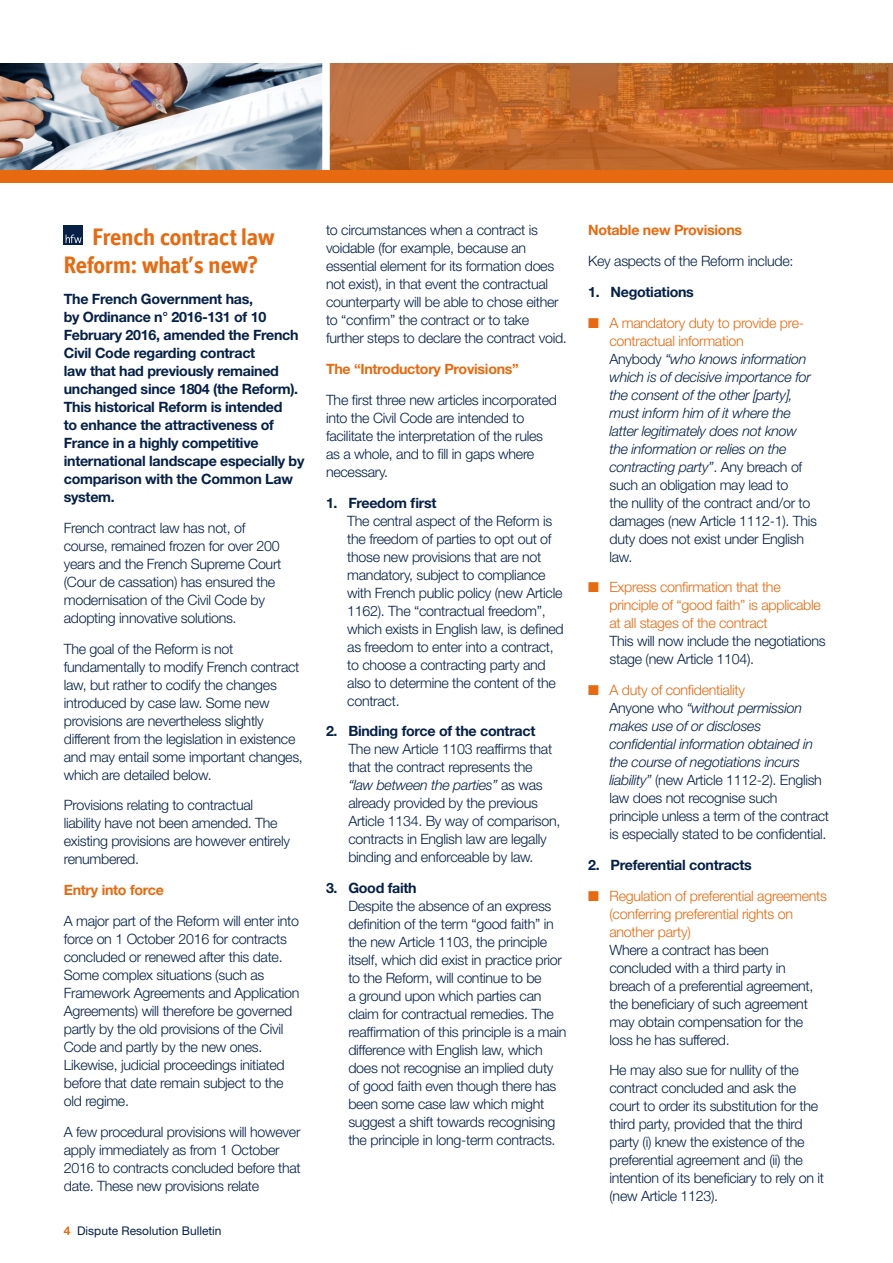
<style>
.page{position:relative;width:893px;height:1263px;background:#fff}
.page>*{position:absolute;margin:0;border:0;box-sizing:border-box;transform-origin:0 0}
.t1{font:700 24px/28.8px "Officina Display ITC Std";letter-spacing:-.005em;color:#e76a10}
.t2{font:300 14.25px/18px "Helvetica Neue LT Std";letter-spacing:-.02em;color:#062047}
.t3{font:700 14.25px/18px "Helvetica Neue LT Std";letter-spacing:-.02em;color:#062047}
.t4{font:italic 300 14.25px/18px "Helvetica Neue LT Std";letter-spacing:-.02em;color:#062047}
.t5{font:300 14.25px/18px "Helvetica Neue LT Std";letter-spacing:-.02em;color:#e76a10}
.t6{font:700 14.25px "Helvetica Neue LT Std";letter-spacing:-.02em;color:#e76a10}
.t7{font:12px "Helvetica Neue LT Std";color:#062047}
.s1{font-weight:700;color:#e76a10}
.s2{font-style:italic}
.s3{color:#e76a10}
.s4{font-style:normal;color:#e76a10}
.s5{font-style:normal}
</style>
<div class="page">
<img style="left:0;top:64px;width:322px;height:106px">
<div style="left:64px;top:225px;width:19px;height:19px;background:#062047"></div>
<svg style="left:66px;top:235px;width:16px;height:8px"></svg>
<svg style="left:330px;top:64px;width:563px;height:106px;background:#bf672c"></svg>
<div style="left:0;top:170px;width:893px;height:13px;background:#e76a10"></div>
<h1 class="t1" style="left:64px;top:222px;width:212px;text-indent:29px">French contract law<br>Reform: what’s new?</h1>
<p class="t3" style="left:64px;top:290px;width:242px">The French Government has,<br>by Ordinance n° 2016-131 of 10<br>February 2016, amended the French<br>Civil Code regarding contract<br>law that had previously remained unchanged since 1804 (the Reform).<br>This historical Reform is intended<br>to enhance the attractiveness of<br>France in a highly competitive international landscape especially by comparison with the Common Law system.</p>
<p class="t2" style="left:64px;top:518px;width:219px">French contract law has not, of course, remained frozen for over 200 years and the French Supreme Court (Cour de cassation) has ensured the modernisation of the Civil Code by adopting innovative solutions.</p>
<p class="t2" style="left:64px;top:639px;width:241px">The goal of the Reform is not fundamentally to modify French contract law, but rather to codify the changes introduced by case law. Some new provisions are nevertheless slightly different from the legislation in existence and may entail some important changes, which are detailed below.</p>
<p class="t2" style="left:64px;top:796px;width:228px">Provisions relating to contractual liability have not been amended. The existing provisions are however entirely renumbered.</p>
<p class="t6" style="left:64px;top:881px;width:102px">Entry into force</p>
<p class="t2" style="left:64px;top:911px;width:237px">A major part of the Reform will enter into force on 1 October 2016 for contracts concluded or renewed after this date.<br>Some complex situations (such as Framework Agreements and Application Agreements) will therefore be governed partly by the old provisions of the Civil Code and partly by the new ones.<br>Likewise, judicial proceedings initiated before that date remain subject to the old regime.</p>
<p class="t2" style="left:64px;top:1122px;width:239px">A few procedural provisions will however apply immediately as from 1 October 2016 to contracts concluded before that date. These new provisions relate</p>
<p class="t7" style="left:64px;top:1224px;width:159px"><span class="s1">4</span> Dispute Resolution Bulletin</p>
<p class="t2" style="left:326px;top:221px;width:242px">to circumstances when a contract is voidable (for example, because an essential element for its formation does not exist), in that event the contractual counterparty will be able to chose either to “confirm” the contract or to take further steps to declare the contract void.</p>
<p class="t6" style="left:326px;top:360px;width:194px">The “Introductory Provisions”</p>
<p class="t2" style="left:326px;top:391px;width:232px">The first three new articles incorporated into the Civil Code are intended to facilitate the interpretation of the rules as a whole, and to fill in gaps where necessary.</p>
<p class="t3" style="left:326px;top:493px;width:112px">1. Freedom first</p>
<p class="t2" style="left:347px;top:511px;width:218px">The central aspect of the Reform is the freedom of parties to opt out of those new provisions that are not mandatory, subject to compliance with French public policy (new Article 1162). The “contractual freedom”, which exists in English law, is defined as freedom to enter into a contract, to choose a contracting party and also to determine the content of the contract.</p>
<p class="t3" style="left:326px;top:722px;width:211px">2. Binding force of the contract</p>
<p class="t2" style="left:348px;top:740px;width:214px">The new Article 1103 reaffirms that that the contract represents the <span class="s2">“law between the parties”</span> as was already provided by the previous Article 1134. By way of comparison, contracts in English law are legally binding and enforceable by law.</p>
<p class="t3" style="left:326px;top:879px;width:92px">3. Good faith</p>
<p class="t2" style="left:348px;top:897px;width:220px">Despite the absence of an express definition of the term “good faith” in the new Article 1103, the principle itself, which did exist in practice prior to the Reform, will continue to be<br>a ground upon which parties can claim for contractual remedies. The reaffirmation of this principle is a main difference with English law, which does not recognise an implied duty of good faith even though there has been some case law which might suggest a shift towards recognising the principle in long-term contracts.</p>
<p class="t6" style="left:588px;top:221px;width:155px">Notable new Provisions</p>
<p class="t2" style="left:588px;top:252px;width:207px">Key aspects of the Reform include:</p>
<p class="t3" style="left:588px;top:282px;width:107px">1. Negotiations</p>
<p class="t4" style="left:609px;top:313px;width:209px;text-indent:-21px"><span class="s3">■</span> <span class="s4">A mandatory duty to provide pre&shy;contractual information<br></span><span class="s5">Anybody</span> “who knows information which is of decisive importance for the consent of the other [party], must inform him of it where the latter legitimately does not know the information or relies on the contracting party”<span class="s5">. Any breach of such an obligation may lead to<br>the nullity of the contract and/or to damages (new Article 1112-1). This duty does not exist under English law.</span></p>
<p class="t5" style="left:609px;top:578px;width:213px;text-indent:-21px">■ Express confirmation that the principle of “good faith” is applicable at all stages of the contract</p>
<p class="t2" style="left:609px;top:632px;width:218px">This will now include the negotiations stage (new Article 1104).</p>
<p class="t2" style="left:609px;top:681px;width:221px;text-indent:-21px"><span class="s3">■ A duty of confidentiality<br></span>Anyone who <span class="s2">“without permission makes use of or discloses confidential information obtained in the course of negotiations incurs liability”</span> (new Article 1112-2). English law does not recognise such principle unless a term of the contract is especially stated to be confidential.</p>
<p class="t3" style="left:588px;top:855px;width:165px">2. Preferential contracts</p>
<p class="t5" style="left:609px;top:886px;width:219px;text-indent:-21px">■ Regulation of preferential agreements (conferring preferential rights on another party)</p>
<p class="t2" style="left:609px;top:940px;width:205px">Where a contract has been concluded with a third party in breach of a preferential agreement, the beneficiary of such agreement may obtain compensation for the loss he has suffered.</p>
<p class="t2" style="left:609px;top:1061px;width:216px">He may also sue for nullity of the contract concluded and ask the court to order its substitution for the third party, provided that the third party (i) knew the existence of the preferential agreement and (ii) the intention of its beneficiary to rely on it (new Article 1123).</p>
</div>
